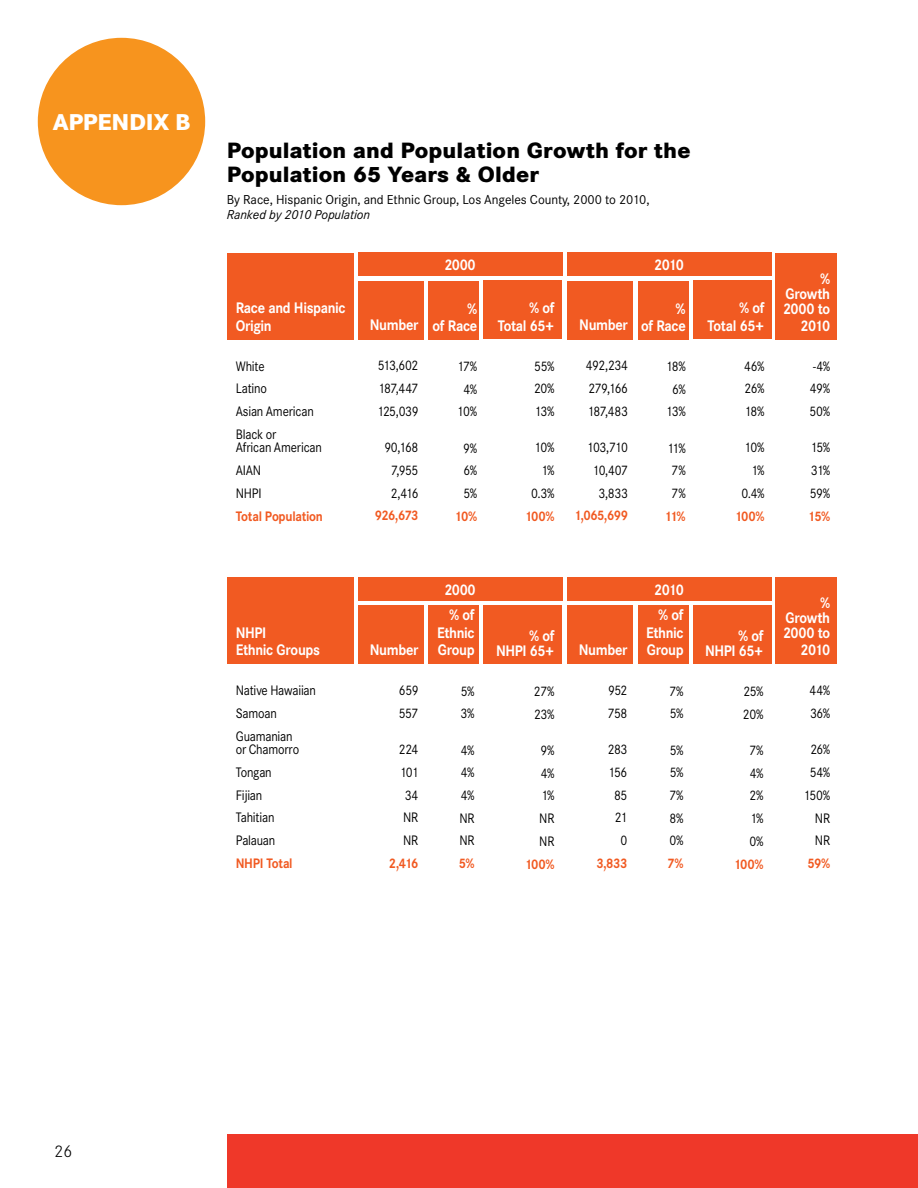
<style>
.page{position:relative;width:918px;height:1188px;background:#fff}
.page>*{position:absolute;margin:0;border:0;box-sizing:border-box;transform-origin:0 0}
.t1{font:800 22.5px "Corporate S";letter-spacing:-.015em;color:#fff}
.t2{font:800 21.75px/24px "Corporate S";letter-spacing:.005em;color:#000}
.t3{font:300 16.5px "Corporate S";color:#000}
.t4{font:700 15px/17.2px "Corporate S";letter-spacing:-.025em;color:#fff;text-align:right;scale:.9 1}
.t5{font:13.5px/22.8px "Corporate S";letter-spacing:-.02em;color:#000;text-align:justify;scale:.9 1}
.t6{font:700 13.5px "Corporate S";letter-spacing:-.03em;color:#f15a22;scale:.9 1}
.t7{font:13.5px/22.8px "Corporate S";letter-spacing:-.04em;color:#000;text-align:center;scale:.9 1}
.t8{font:13.5px/22.8px "Corporate S";letter-spacing:-.05em;color:#000;text-align:right;scale:.9 1}
.t9{font:13.5px/22.8px "Corporate S";letter-spacing:-.045em;color:#000;text-align:center;scale:.9 1}
.t10{font:12.75px "Corporate S";letter-spacing:-.005em;color:#000}
.t11{font:italic 12.75px "Corporate S";letter-spacing:-.005em;color:#000}
</style>
<div class="page">
<div style="left:227px;top:1134px;width:691px;height:54px;background:#ef3829"></div>
<div style="left:358px;top:281px;width:66px;height:58px;background:#f15a22"></div>
<div style="left:567px;top:281px;width:66px;height:58px;background:#f15a22"></div>
<div style="left:358px;top:253px;width:205px;height:23px;background:#f15a22"></div>
<div style="left:567px;top:253px;width:205px;height:23px;background:#f15a22"></div>
<div style="left:428px;top:281px;width:51px;height:58px;background:#f15a22"></div>
<div style="left:638px;top:281px;width:50px;height:58px;background:#f15a22"></div>
<div style="left:775px;top:253px;width:62px;height:86px;background:#f15a22"></div>
<div style="left:227px;top:253px;width:127px;height:86px;background:#f15a22"></div>
<div style="left:483px;top:280px;width:79px;height:59px;background:#f15a22"></div>
<div style="left:693px;top:280px;width:79px;height:59px;background:#f15a22"></div>
<div style="left:358px;top:605px;width:66px;height:59px;background:#f15a22"></div>
<div style="left:567px;top:605px;width:66px;height:59px;background:#f15a22"></div>
<div style="left:358px;top:577px;width:205px;height:24px;background:#f15a22"></div>
<div style="left:567px;top:577px;width:205px;height:24px;background:#f15a22"></div>
<div style="left:428px;top:605px;width:51px;height:59px;background:#f15a22"></div>
<div style="left:638px;top:605px;width:50px;height:59px;background:#f15a22"></div>
<div style="left:775px;top:577px;width:62px;height:87px;background:#f15a22"></div>
<div style="left:227px;top:577px;width:127px;height:87px;background:#f15a22"></div>
<div style="left:483px;top:605px;width:79px;height:59px;background:#f15a22"></div>
<div style="left:693px;top:605px;width:79px;height:59px;background:#f15a22"></div>
<div style="left:38px;top:38px;width:167px;height:167px;background:#f7941e;border-radius:50%"></div>
<h1 class="t1" style="left:53px;top:108px;width:139px">APPENDIX B</h1>
<h2 class="t2" style="left:227px;top:138px;width:465px">Population and Population Growth for the<br>Population 65 Years &amp; Older</h2>
<p class="t10" style="left:227px;top:192px;width:424px">By Race, Hispanic Origin, and Ethnic Group, Los Angeles County, 2000 to 2010,</p>
<p class="t11" style="left:227px;top:207px;width:145px">Ranked by 2010 Population</p>
<p class="t4" style="left:236px;top:300px;width:124px;text-align:left">Race and Hispanic<br>Origin</p>
<p class="t5" style="left:236px;top:355px;width:88px;text-align:left">White<br>Latino<br>Asian American<br>Black or</p>
<p class="t5" style="left:236px;top:436px;width:97px;text-align:left">African American<br>AIAN<br>NHPI</p>
<p class="t6" style="left:236px;top:508px;width:98px">Total Population</p>
<p class="t4" style="left:370px;top:317px;width:56px">Number</p>
<p class="t5" style="left:377px;top:354px;width:47px">513,602<br>187,447<br>125,039</p>
<p class="t9" style="left:384px;top:436px;width:39px">90,168<br>7,955<br>2,416</p>
<p class="t6" style="left:375px;top:507px;width:50px">926,673</p>
<p class="t4" style="left:444px;top:257px;width:36px">2000</p>
<p class="t4" style="left:654px;top:257px;width:35px">2010</p>
<p class="t4" style="left:433px;top:300px;width:51px">%<br>of Race</p>
<p class="t5" style="left:457px;top:355px;width:24px;text-align:center">17%<br>4%<br>10%</p>
<p class="t5" style="left:463px;top:437px;width:17px">9% 6% 5%</p>
<p class="t6" style="left:455px;top:508px;width:27px">10%</p>
<p class="t4" style="left:498px;top:300px;width:65px">% of<br>Total 65+</p>
<p class="t5" style="left:534px;top:355px;width:24px">55% 20% 13%</p>
<p class="t5" style="left:531px;top:436px;width:28px;text-align:right">10%<br>1%<br>0.3%</p>
<p class="t6" style="left:525px;top:508px;width:35px">100%</p>
<p class="t4" style="left:579px;top:317px;width:56px">Number</p>
<p class="t5" style="left:586px;top:354px;width:48px">492,234<br>279,166<br>187,483</p>
<p class="t8" style="left:587px;top:436px;width:47px">103,710<br>10,407<br>3,833</p>
<p class="t6" style="left:574px;top:507px;width:61px">1,065,699</p>
<p class="t4" style="left:641px;top:300px;width:51px">%<br>of Race</p>
<p class="t5" style="left:666px;top:355px;width:24px;text-align:center">18%<br>6%<br>13%</p>
<p class="t5" style="left:667px;top:437px;width:22px;text-align:center">11%<br>7%<br>7%</p>
<p class="t6" style="left:665px;top:508px;width:25px">11%</p>
<p class="t4" style="left:708px;top:300px;width:65px">% of<br>Total 65+</p>
<p class="t5" style="left:744px;top:355px;width:24px">46% 26% 18%</p>
<p class="t5" style="left:741px;top:436px;width:27px;text-align:right">10%<br>1%<br>0.4%</p>
<p class="t6" style="left:735px;top:508px;width:35px">100%</p>
<p class="t4" style="left:783px;top:271px;width:54px;line-height:15px;text-align:justify;text-indent:37px">% Growth 2000 to</p>
<p class="t4" style="left:801px;top:317px;width:35px">2010</p>
<p class="t5" style="left:810px;top:355px;width:25px">-4% 49% 50%</p>
<p class="t5" style="left:810px;top:436px;width:24px">15% 31% 59%</p>
<p class="t6" style="left:808px;top:508px;width:26px">15%</p>
<p class="t4" style="left:236px;top:624px;width:95px;text-align:left">NHPI<br>Ethnic Groups</p>
<p class="t5" style="left:236px;top:679px;width:91px;text-align:left">Native Hawaiian<br>Samoan<br>Guamanian</p>
<p class="t5" style="left:236px;top:738px;width:72px;text-align:left">or Chamorro<br>Tongan<br>Fijian<br>Tahitian<br>Palauan</p>
<p class="t6" style="left:236px;top:855px;width:65px">NHPI Total</p>
<p class="t4" style="left:370px;top:642px;width:56px">Number</p>
<p class="t5" style="left:399px;top:679px;width:23px">659<br>557</p>
<p class="t7" style="left:399px;top:738px;width:23px">224<br>101<br>34<br>NR<br>NR</p>
<p class="t6" style="left:389px;top:855px;width:34px">2,416</p>
<p class="t4" style="left:444px;top:581px;width:36px">2000</p>
<p class="t4" style="left:654px;top:581px;width:35px">2010</p>
<p class="t4" style="left:437px;top:607px;width:43px;text-align:justify;text-indent:12px">% of Ethnic Group</p>
<p class="t5" style="left:461px;top:680px;width:17px">5%<br>3%</p>
<p class="t5" style="left:459px;top:739px;width:18px">4% 4% 4% NR NR</p>
<p class="t6" style="left:459px;top:855px;width:19px">5%</p>
<p class="t4" style="left:496px;top:628px;width:67px;line-height:15px">% of<br>NHPI 65+</p>
<p class="t5" style="left:534px;top:680px;width:24px">27%<br>23%</p>
<p class="t5" style="left:539px;top:739px;width:18px">9% 4% 1% NR NR</p>
<p class="t6" style="left:525px;top:856px;width:35px">100%</p>
<p class="t4" style="left:579px;top:642px;width:56px">Number</p>
<p class="t5" style="left:608px;top:679px;width:23px">952<br>758</p>
<p class="t7" style="left:608px;top:738px;width:23px;text-align:right">283<br>156<br>85<br>21<br>0</p>
<p class="t6" style="left:596px;top:855px;width:36px">3,833</p>
<p class="t4" style="left:646px;top:607px;width:43px;text-align:justify;text-indent:12px">% of Ethnic Group</p>
<p class="t5" style="left:670px;top:680px;width:17px">7%<br>5%</p>
<p class="t5" style="left:669px;top:739px;width:17px">5% 5% 7% 8% 0%</p>
<p class="t6" style="left:667px;top:855px;width:20px">7%</p>
<p class="t4" style="left:705px;top:628px;width:67px;line-height:15px">% of<br>NHPI 65+</p>
<p class="t5" style="left:743px;top:680px;width:24px">25%<br>20%</p>
<p class="t5" style="left:749px;top:739px;width:17px">7% 4% 2% 1% 0%</p>
<p class="t6" style="left:734px;top:856px;width:35px">100%</p>
<p class="t4" style="left:783px;top:596px;width:54px;line-height:15px;text-align:justify;text-indent:37px">% Growth 2000 to</p>
<p class="t4" style="left:801px;top:642px;width:35px">2010</p>
<p class="t5" style="left:810px;top:679px;width:24px">44%<br>36%</p>
<p class="t5" style="left:804px;top:738px;width:31px;text-align:right">26%<br>54%<br>150%<br>NR<br>NR</p>
<p class="t6" style="left:807px;top:855px;width:27px">59%</p>
<p class="t3" style="left:54px;top:1141px;width:20px">26</p>
</div>
